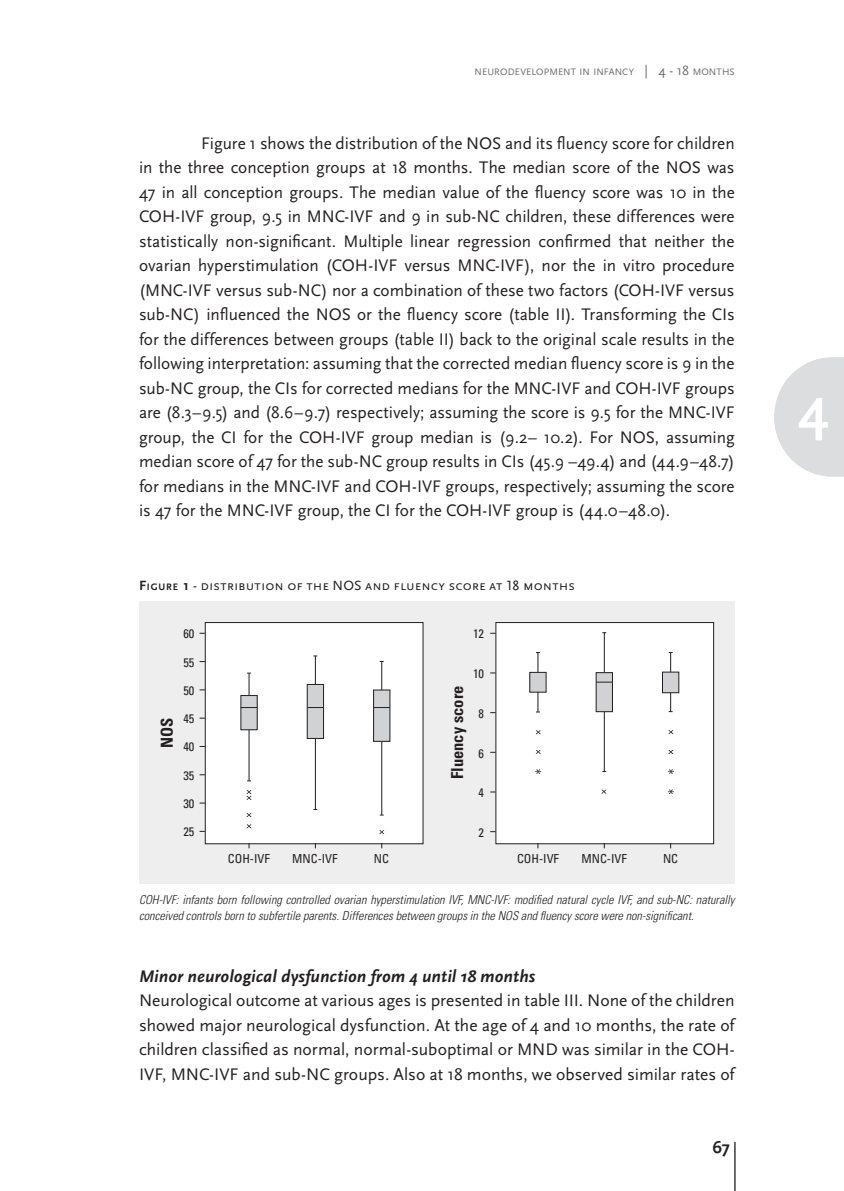
<style>
.page{position:relative;width:844px;height:1191px;background:#fff}
.page>*{position:absolute;margin:0;border:0;box-sizing:border-box;transform-origin:0 0}
.t1{font:700 59.5px "Scala Sans";color:#fff}
.Standaard{font:17.5px/24.5px "Scala Sans";color:#231f20;text-align:justify}
.Standaard-2{font:italic 700 17.5px "Scala Sans";letter-spacing:.005em;color:#231f20}
.t2{font:700 17.5px "Scala Sans";color:#231f20}
.t3{font:700 condensed 16.45px "Univers";color:#231f20}
.Bijschrift{font:14px "Scala Sans Caps";letter-spacing:.005em;color:#231f20}
.t4{font:condensed 12.42px "Univers";color:#231f20}
.Tabel_onderschrift_i{font:italic 300 condensed 12.25px/15.8px "Univers";color:#231f20}
.t5{font:9.8px "Scala Sans";letter-spacing:.01em;color:#6c6d70}
.s1{font-size:14px}
.s2{font-family:"Scala Sans";font-weight:700}
.s3{font-family:"Scala Sans";font-weight:700;font-size:9.8px}
</style>
<div class="page">
<hr style="left:734px;top:1141px;width:1px;height:50px;background:#231f20">
<svg style="left:774px;top:357px;width:69px;height:119px"></svg>
<div style="left:139px;top:601px;width:595px;height:283px;background:#eeeeef"></div>
<div style="left:205px;top:622px;width:218px;height:221px;background:#fff"></div>
<div style="left:205px;top:622px;width:218px;height:222px;border:1px solid #231f20"></div>
<div style="left:495px;top:622px;width:218px;height:221px;background:#fff"></div>
<div style="left:495px;top:622px;width:218px;height:222px;border:1px solid #231f20"></div>
<hr style="left:249px;top:673px;width:1px;height:107px;background:#231f20">
<div style="left:241px;top:695px;width:16px;height:34px;background:#d1d2d4"></div>
<div style="left:240px;top:695px;width:17px;height:35px;border:1px solid #231f20"></div>
<hr style="left:315px;top:656px;width:1px;height:153px;background:#231f20">
<svg style="left:240px;top:707px;width:17px;height:1px"></svg>
<div style="left:307px;top:684px;width:16px;height:54px;background:#d1d2d4"></div>
<div style="left:307px;top:684px;width:17px;height:54px;border:1px solid #231f20"></div>
<hr style="left:381px;top:661px;width:1px;height:154px;background:#231f20">
<div style="left:373px;top:690px;width:17px;height:51px;background:#d1d2d4"></div>
<div style="left:373px;top:690px;width:17px;height:51px;border:1px solid #231f20"></div>
<hr style="left:537px;top:652px;width:1px;height:60px;background:#231f20">
<div style="left:529px;top:672px;width:17px;height:20px;background:#d1d2d4"></div>
<div style="left:529px;top:672px;width:17px;height:20px;border:1px solid #231f20"></div>
<hr style="left:604px;top:633px;width:1px;height:138px;background:#231f20">
<div style="left:596px;top:672px;width:16px;height:39px;background:#d1d2d4"></div>
<div style="left:595px;top:672px;width:17px;height:40px;border:1px solid #231f20"></div>
<hr style="left:670px;top:652px;width:1px;height:59px;background:#231f20">
<div style="left:662px;top:672px;width:16px;height:20px;background:#d1d2d4"></div>
<div style="left:662px;top:672px;width:16px;height:21px;border:1px solid #231f20"></div>
<svg style="left:307px;top:707px;width:16px;height:1px"></svg>
<svg style="left:596px;top:682px;width:16px;height:1px"></svg>
<svg style="left:373px;top:707px;width:17px;height:1px"></svg>
<svg style="left:246px;top:790px;width:5px;height:10px"></svg>
<svg style="left:246px;top:813px;width:5px;height:4px"></svg>
<svg style="left:246px;top:824px;width:5px;height:4px"></svg>
<svg style="left:379px;top:830px;width:5px;height:4px"></svg>
<svg style="left:535px;top:730px;width:6px;height:4px"></svg>
<svg style="left:535px;top:750px;width:6px;height:4px"></svg>
<svg style="left:601px;top:789px;width:5px;height:4px"></svg>
<svg style="left:668px;top:750px;width:5px;height:4px"></svg>
<svg style="left:668px;top:730px;width:5px;height:4px"></svg>
<svg style="left:535px;top:769px;width:6px;height:5px"></svg>
<svg style="left:668px;top:789px;width:5px;height:5px"></svg>
<svg style="left:668px;top:769px;width:5px;height:5px"></svg>
<p class="t5" style="left:474px;top:66px;width:261px">NEURODEVELOPMENT I N I NFANCY <span class="s1">| 4 - 18</span> MONTHS</p>
<p class="Standaard" style="left:139px;top:131px;width:597px;text-indent:62px">Figure 1 shows the distribution of the NOS and its fluency score for children in the three conception groups at 18 months. The median score of the NOS was 47 in all conception groups. The median value of the fluency score was 10 in the COH-IVF group, 9.5 in MNC-IVF and 9 in sub-NC children, these differences were statistically non-significant. Multiple linear regression confirmed that neither the ovarian hyperstimulation (COH-IVF versus MNC-IVF), nor the in vitro procedure (MNC-IVF versus sub-NC) nor a combination of these two factors (COH-IVF versus sub-NC) influenced the NOS or the fluency score (table II). Transforming the CIs for the differences between groups (table II) back to the original scale results in the following interpretation: assuming that the corrected median fluency score is 9 in the sub-NC group, the CIs for corrected medians for the MNC-IVF and COH-IVF groups are (8.3–9.5) and (8.6–9.7) respectively; assuming the score is 9.5 for the MNC-IVF group, the CI for the COH-IVF group median is (9.2– 10.2). For NOS, assuming median score of 47 for the sub-NC group results in CIs (45.9 –49.4) and (44.9–48.7) for medians in the MNC-IVF and COH-IVF groups, respectively; assuming the score is 47 for the MNC-IVF group, the CI for the COH-IVF group is (44.0–48.0).</p>
<p class="Bijschrift" style="left:139px;top:577px;width:437px"><span class="s2">F</span><span class="s3">IGURE</span> <span class="s2">1</span> - distribution of the NOS and fluency score at 18 months</p>
<p class="t3" style="left:157px;top:747px;width:32px;rotate:-90deg">NOS</p>
<p class="t4" style="left:183px;top:626px;width:12px">60</p>
<p class="t4" style="left:183px;top:654px;width:12px">55</p>
<p class="t4" style="left:183px;top:682px;width:12px">50</p>
<p class="t4" style="left:183px;top:710px;width:12px">45</p>
<p class="t4" style="left:183px;top:739px;width:12px">40</p>
<p class="t4" style="left:183px;top:767px;width:12px">35</p>
<p class="t4" style="left:183px;top:795px;width:12px">30</p>
<p class="t4" style="left:183px;top:823px;width:12px">25</p>
<p class="t4" style="left:473px;top:626px;width:12px">12</p>
<p class="t4" style="left:473px;top:666px;width:12px">10</p>
<p class="t4" style="left:478px;top:705px;width:7px">8</p>
<p class="t4" style="left:478px;top:745px;width:7px">6</p>
<p class="t4" style="left:478px;top:785px;width:7px">4</p>
<p class="t4" style="left:478px;top:825px;width:7px">2</p>
<p class="t3" style="left:447px;top:779px;width:95px;rotate:-90deg">Fluency score</p>
<p class="t4" style="left:517px;top:851px;width:43px">COH-IVF</p>
<p class="t4" style="left:581px;top:851px;width:47px">MNC-IVF</p>
<p class="t4" style="left:662px;top:851px;width:17px">NC</p>
<p class="Tabel_onderschrift_i" style="left:139px;top:892px;width:597px">COH-IVF: infants born following controlled ovarian hyperstimulation IVF, MNC-IVF: modified natural cycle IVF, and sub-NC: naturally conceived controls born to subfertile parents. Differences between groups in the NOS and fluency score were non-significant.</p>
<p class="t4" style="left:228px;top:851px;width:43px">COH-IVF</p>
<p class="t4" style="left:292px;top:851px;width:47px">MNC-IVF</p>
<p class="t4" style="left:374px;top:851px;width:17px">NC</p>
<p class="Standaard-2" style="left:139px;top:966px;width:397px">Minor neurological dysfunction from 4 until 18 months</p>
<p class="Standaard" style="left:139px;top:988px;width:597px">Neurological outcome at various ages is presented in table III. None of the children showed major neurological dysfunction. At the age of 4 and 10 months, the rate of children classified as normal, normal-suboptimal or MND was similar in the COH-IVF, MNC-IVF and sub-NC groups. Also at 18 months, we observed similar rates of</p>
<p class="t2" style="left:712px;top:1138px;width:19px">67</p>
<h1 class="t1" style="left:798px;top:376px;width:32px">4</h1>
</div>
